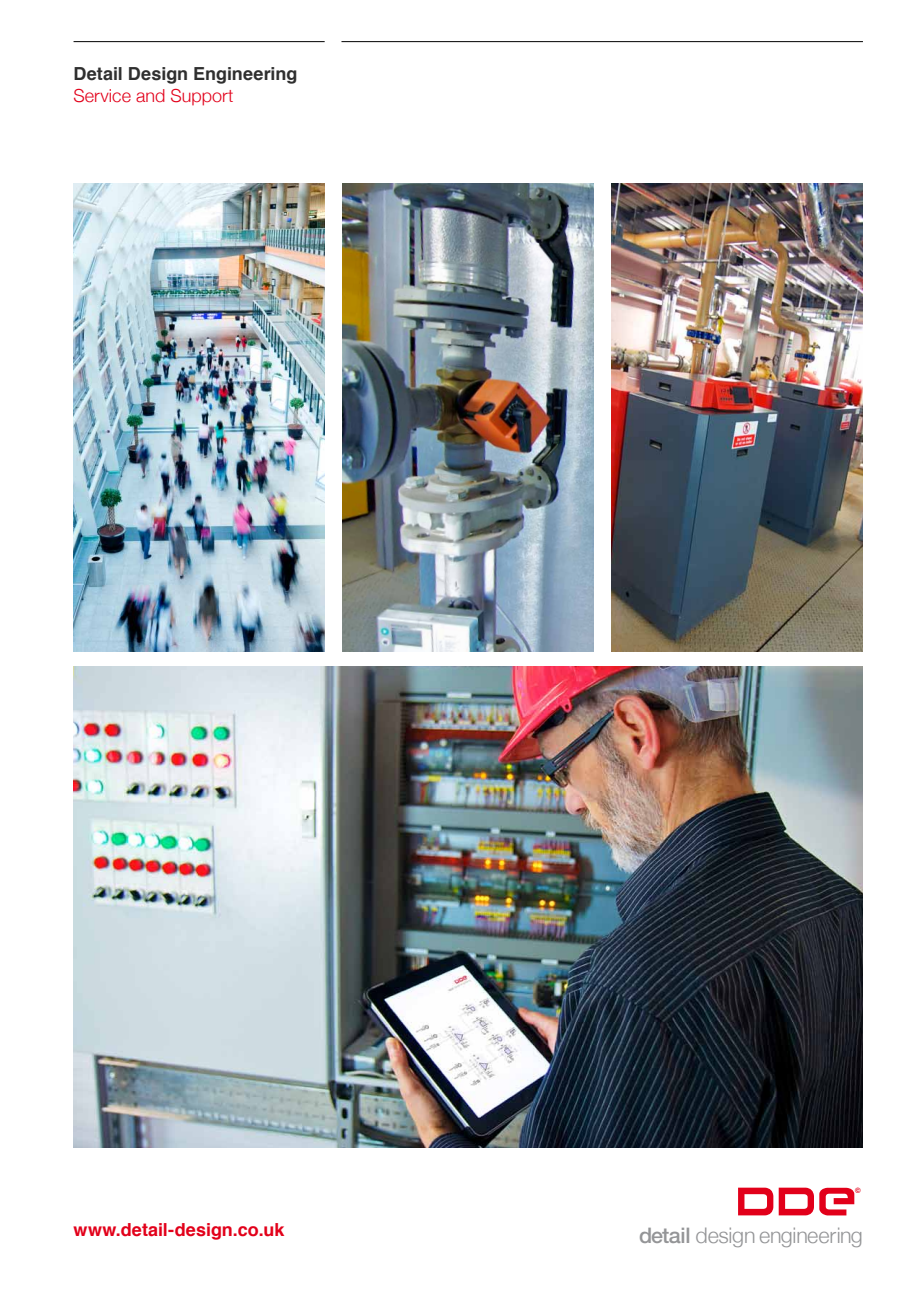
<style>
.page{position:relative;width:917px;height:1297px;background:#fff}
.page>*{position:absolute;margin:0;border:0;box-sizing:border-box;transform-origin:0 0}
.t1{font:300 21.45px "Helvetica Neue";letter-spacing:-.02em;color:#949597}
.t2{font:700 18px "Helvetica";color:#2f2f2f}
.t3{font:700 18px "Helvetica";color:#e2001a}
.t4{font:300 18px "Helvetica Neue";color:#e2001a}
.t5{font:700 7.5px "Helvetica";color:#e2001a}
.s1{font-weight:500}
</style>
<div class="page">
<svg style="left:738px;top:1188px;width:116px;height:27px"></svg>
<hr style="left:74px;top:41px;width:250px;height:1px;background:#000">
<hr style="left:341px;top:41px;width:521px;height:1px;background:#000">
<img style="left:74px;top:184px;width:250px;height:467px">
<img style="left:74px;top:666px;width:788px;height:481px">
<img style="left:342px;top:184px;width:251px;height:467px">
<img style="left:611px;top:184px;width:251px;height:467px">
<p class="t2" style="left:74px;top:59px;width:225px">Detail Design Engineering</p>
<p class="t4" style="left:74px;top:84px;width:161px">Service and Support</p>
<p class="t3" style="left:74px;top:1215px;width:212px">www.detail-design.co.uk</p>
<p class="t5" style="left:854px;top:1184px;width:7px">©</p>
<p class="t1" style="left:639px;top:1222px;width:225px"><span class="s1">detail</span> design engineering</p>
</div>
